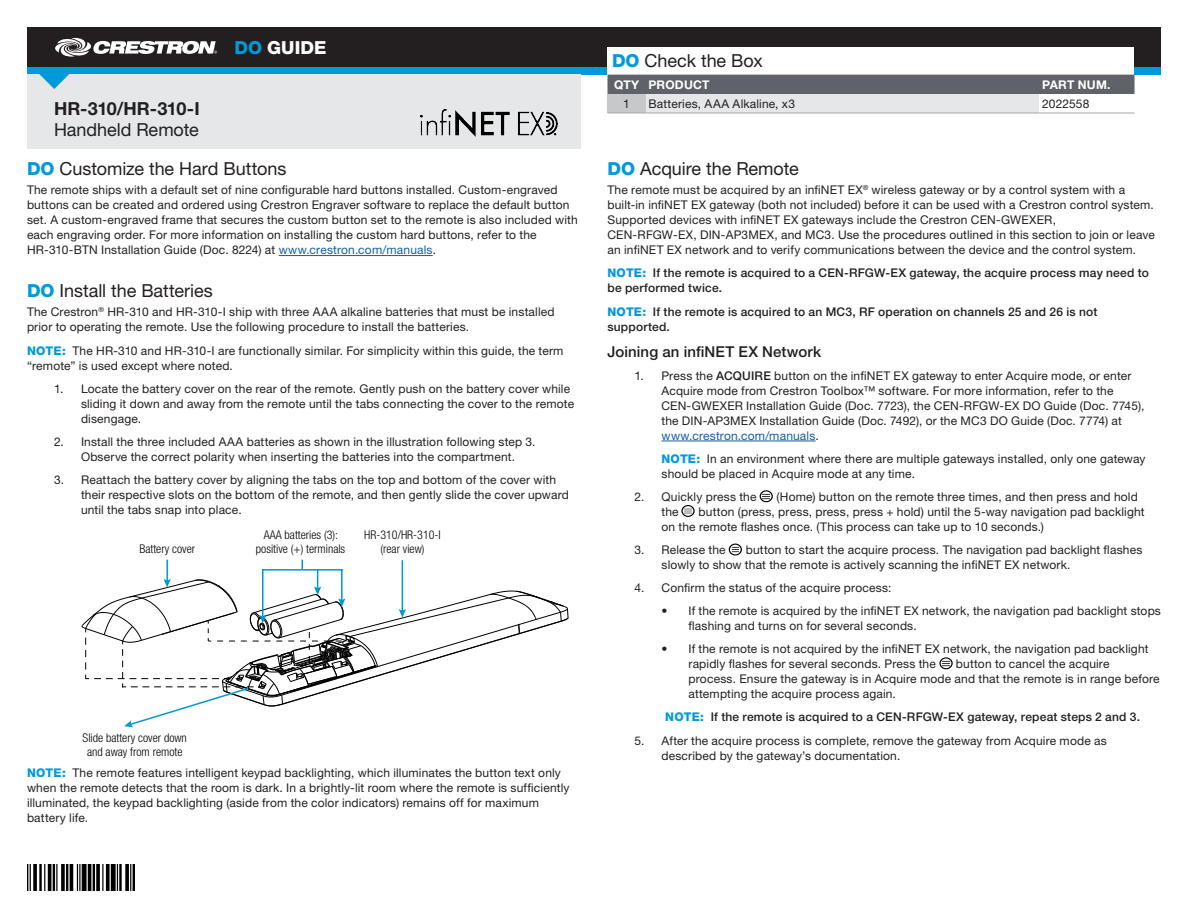
<style>
.page{position:relative;width:1188px;height:918px;background:#fff}
.page>*{position:absolute;margin:0;border:0;box-sizing:border-box;transform-origin:0 0}
.Section_Header{font:18px "Helvetica Neue LT Std";letter-spacing:-.005em;color:#231f20}
.Section_Header-2{font:700 18px/21px "Helvetica Neue LT Std";letter-spacing:-.02em;color:#231f20}
.t1{font:800 18px "Helvetica Neue LT Std";letter-spacing:.005em;color:#fff}
.Subheader{font:500 15px "Helvetica Neue LT Std";letter-spacing:.005em;color:#231f20}
.Body_Copy{font:12px/15px "Helvetica Neue LT Std";letter-spacing:.01em;color:#231f20}
.Body_Copy-2{font:500 12px/15px "Helvetica Neue LT Std";letter-spacing:.015em;color:#231f20}
.t2{font:300 condensed 12px/14.4px "Helvetica Neue LT Std";color:#000;text-align:center}
.Note_-_L2{font:12px/15px "Helvetica Neue LT Std";letter-spacing:.01em;color:#231f20}
.Note_-_L2-2{font:500 12px "Helvetica Neue LT Std";letter-spacing:.015em;color:#231f20}
.Table_Header_Text{font:700 12px "Helvetica Neue LT Std";letter-spacing:.015em;color:#fff}
.Table_Numbered_Cells{font:12px "Helvetica Neue LT Std";letter-spacing:.01em;color:#231f20}
.s1{font-weight:400}
.s2{color:#009ada}
.s3{font-weight:800;color:#009ada}
.s4{color:#175d9e}
.s5{font-weight:500}
</style>
<div class="page">
<div style="left:27px;top:27px;width:1134px;height:41px;background:#231f20"></div>
<div style="left:27px;top:68px;width:1134px;height:7px;background:#009ada"></div>
<svg style="left:55px;top:38px;width:162px;height:19px"></svg>
<div style="left:27px;top:75px;width:553px;height:74px;background:#e6e7e9"></div>
<hr style="left:662px;top:441px;width:154px;height:1px;background:#175d9e">
<hr style="left:279px;top:255px;width:154px;height:1px;background:#175d9e">
<div style="left:608px;top:48px;width:526px;height:73px;background:#fff"></div>
<svg style="left:608px;top:75px;width:527px;height:38px;background:#9a9ca0"></svg>
<div style="left:1040px;top:94px;width:95px;height:19px;background:#fff"></div>
<hr style="left:646px;top:113px;width:311px;height:1px;background:#a3a7a9">
<hr style="left:957px;top:113px;width:82px;height:1px;background:#a3a7a9">
<hr style="left:1040px;top:113px;width:95px;height:1px;background:#a3a7a9">
<hr style="left:608px;top:113px;width:38px;height:1px;background:#a3a7a9">
<img style="left:27px;top:864px;width:108px;height:27px">
<img style="left:421px;top:110px;width:136px;height:27px">
<svg style="left:762px;top:492px;width:9px;height:8px"></svg>
<div style="left:760px;top:490px;width:13px;height:12px;border:1px solid #000;border-radius:50%"></div>
<svg style="left:684px;top:507px;width:8px;height:8px"></svg>
<div style="left:681px;top:505px;width:14px;height:12px;border:1px solid #000;border-radius:50%"></div>
<svg style="left:731px;top:546px;width:9px;height:7px"></svg>
<div style="left:729px;top:544px;width:13px;height:12px;border:1px solid #000;border-radius:50%"></div>
<svg style="left:942px;top:659px;width:8px;height:8px"></svg>
<div style="left:939px;top:657px;width:14px;height:12px;border:1px solid #000;border-radius:50%"></div>
<svg style="left:82px;top:560px;width:487px;height:167px"></svg>
<svg style="left:34px;top:74px;width:40px;height:15px"></svg>
<p class="Section_Header-2" style="left:54px;top:97px;width:147px">HR-310/HR-310-I<br><span class="s1">Handheld Remote</span></p>
<h1 class="t1" style="left:234px;top:37px;width:94px"><span class="s2">DO</span> GUIDE</h1>
<p class="Section_Header" style="left:27px;top:158px;width:261px"><span class="s3">DO</span> Customize the Hard Buttons</p>
<p class="Body_Copy" style="left:27px;top:182px;width:552px">The remote ships with a default set of nine configurable hard buttons installed. Custom-engraved buttons can be created and ordered using Crestron Engraver software to replace the default button set. A custom-engraved frame that secures the custom button set to the remote is also included with each engraving order. For more information on installing the custom hard buttons, refer to the HR-310-BTN Installation Guide (Doc. 8224) at <span class="s4">www.crestron.com/manuals</span>.</p>
<p class="Section_Header" style="left:27px;top:280px;width:187px"><span class="s3">DO</span> Install the Batteries</p>
<p class="Body_Copy" style="left:27px;top:305px;width:529px">The Crestron<sup>®</sup> HR-310 and HR-310-I ship with three AAA alkaline batteries that must be installed prior to operating the remote. Use the following procedure to install the batteries.</p>
<p class="Body_Copy" style="left:27px;top:343px;width:538px"><span class="s3">NOTE:</span> The HR-310 and HR-310-I are functionally similar. For simplicity within this guide, the term “remote” is used except where noted.</p>
<p class="Body_Copy" style="left:81px;top:381px;width:495px;text-indent:-27px">1. Locate the battery cover on the rear of the remote. Gently push on the battery cover while sliding it down and away from the remote until the tabs connecting the cover to the remote disengage.</p>
<p class="Body_Copy" style="left:54px;top:434px;width:483px;text-align:center">2. Install the three included AAA batteries as shown in the illustration following step 3.<br>Observe the correct polarity when inserting the batteries into the compartment.</p>
<p class="Body_Copy" style="left:81px;top:472px;width:489px;text-indent:-27px">3. Reattach the battery cover by aligning the tabs on the top and bottom of the cover with their respective slots on the bottom of the remote, and then gently slide the cover upward until the tabs snap into place.</p>
<p class="t2" style="left:139px;top:541px;width:57px">Battery cover</p>
<p class="t2" style="left:256px;top:527px;width:91px">AAA batteries (3): positive (+) terminals</p>
<p class="t2" style="left:364px;top:527px;width:78px">HR-310/HR-310-I (rear view)</p>
<p class="t2" style="left:83px;top:730px;width:106px">Slide battery cover down and away from remote</p>
<p class="Body_Copy" style="left:27px;top:765px;width:544px"><span class="s3">NOTE:</span> The remote features intelligent keypad backlighting, which illuminates the button text only when the remote detects that the room is dark. In a brightly-lit room where the remote is sufficiently illuminated, the keypad backlighting (aside from the color indicators) remains off for maximum battery life.</p>
<p class="Section_Header" style="left:612px;top:50px;width:152px"><span class="s3">DO</span> Check the Box</p>
<p class="Table_Header_Text" style="left:614px;top:77px;width:27px">QTY</p>
<p class="Table_Header_Text" style="left:649px;top:77px;width:63px">PRODUCT</p>
<p class="Table_Header_Text" style="left:1042px;top:77px;width:70px">PART NUM.</p>
<p class="Table_Numbered_Cells" style="left:623px;top:96px;width:8px">1</p>
<p class="Body_Copy" style="left:649px;top:96px;width:148px">Batteries, AAA Alkaline, x3</p>
<p class="Table_Numbered_Cells" style="left:1042px;top:96px;width:49px">2022558</p>
<p class="Section_Header" style="left:608px;top:158px;width:193px"><span class="s3">DO</span> Acquire the Remote</p>
<p class="Body_Copy" style="left:608px;top:182px;width:549px">The remote must be acquired by an infiNET EX<sup>®</sup> wireless gateway or by a control system with a built-in infiNET EX gateway (both not included) before it can be used with a Crestron control system.<br>Supported devices with infiNET EX gateways include the Crestron CEN-GWEXER,<br>CEN-RFGW-EX, DIN-AP3MEX, and MC3. Use the procedures outlined in this section to join or leave an infiNET EX network and to verify communications between the device and the control system.</p>
<p class="Body_Copy-2" style="left:608px;top:266px;width:543px"><span class="s3">NOTE:</span> If the remote is acquired to a CEN-RFGW-EX gateway, the acquire process may need to be performed twice.</p>
<p class="Body_Copy-2" style="left:608px;top:304px;width:491px"><span class="s3">NOTE:</span> If the remote is acquired to an MC3, RF operation on channels 25 and 26 is not supported.</p>
<p class="Subheader" style="left:608px;top:342px;width:215px">Joining an infiNET EX Network</p>
<p class="Body_Copy" style="left:662px;top:368px;width:484px;text-indent:-27px">1. Press the <span class="s5">ACQUIRE</span> button on the infiNET EX gateway to enter Acquire mode, or enter Acquire mode from Crestron Toolbox™ software. For more information, refer to the CEN-GWEXER Installation Guide (Doc. 7723), the CEN-RFGW-EX DO Guide (Doc. 7745), the DIN-AP3MEX Installation Guide (Doc. 7492), or the MC3 DO Guide (Doc. 7774) at <span class="s4">www.crestron.com/manuals</span>.</p>
<p class="Note_-_L2" style="left:662px;top:451px;width:485px"><span class="s3">NOTE:</span> In an environment where there are multiple gateways installed, only one gateway should be placed in Acquire mode at any time.</p>
<p class="Body_Copy" style="left:634px;top:489px;width:124px">2. Quickly press the</p>
<p class="Body_Copy" style="left:777px;top:489px;width:363px">(Home) button on the remote three times, and then press and hold</p>
<p class="Body_Copy" style="left:662px;top:504px;width:19px">the</p>
<p class="Body_Copy" style="left:662px;top:504px;width:485px;text-indent:37px">button (press, press, press, press + hold) until the 5-way navigation pad backlight on the remote flashes once. (This process can take up to 10 seconds.)</p>
<p class="Body_Copy" style="left:634px;top:542px;width:93px">3. Release the</p>
<p class="Body_Copy" style="left:662px;top:542px;width:482px;text-indent:84px">button to start the acquire process. The navigation pad backlight flashes slowly to show that the remote is actively scanning the infiNET EX network.</p>
<p class="Body_Copy" style="left:634px;top:580px;width:258px">4. Confirm the status of the acquire process:</p>
<p class="Body_Copy" style="left:688px;top:603px;width:474px;text-indent:-27px">• If the remote is acquired by the infiNET EX network, the navigation pad backlight stops flashing and turns on for several seconds.</p>
<p class="Body_Copy" style="left:688px;top:641px;width:462px;text-indent:-27px">• If the remote is not acquired by the infiNET EX network, the navigation pad backlight rapidly flashes for several seconds. Press the</p>
<p class="Body_Copy" style="left:688px;top:656px;width:473px;text-indent:267px">button to cancel the acquire process. Ensure the gateway is in Acquire mode and that the remote is in range before attempting the acquire process again.</p>
<p class="Note_-_L2-2" style="left:665px;top:710px;width:476px"><span class="s3">NOTE:</span> If the remote is acquired to a CEN-RFGW-EX gateway, repeat steps 2 and 3.</p>
<p class="Body_Copy" style="left:662px;top:733px;width:447px;text-indent:-27px">5. After the acquire process is complete, remove the gateway from Acquire mode as described by the gateway’s documentation.</p>
</div>
